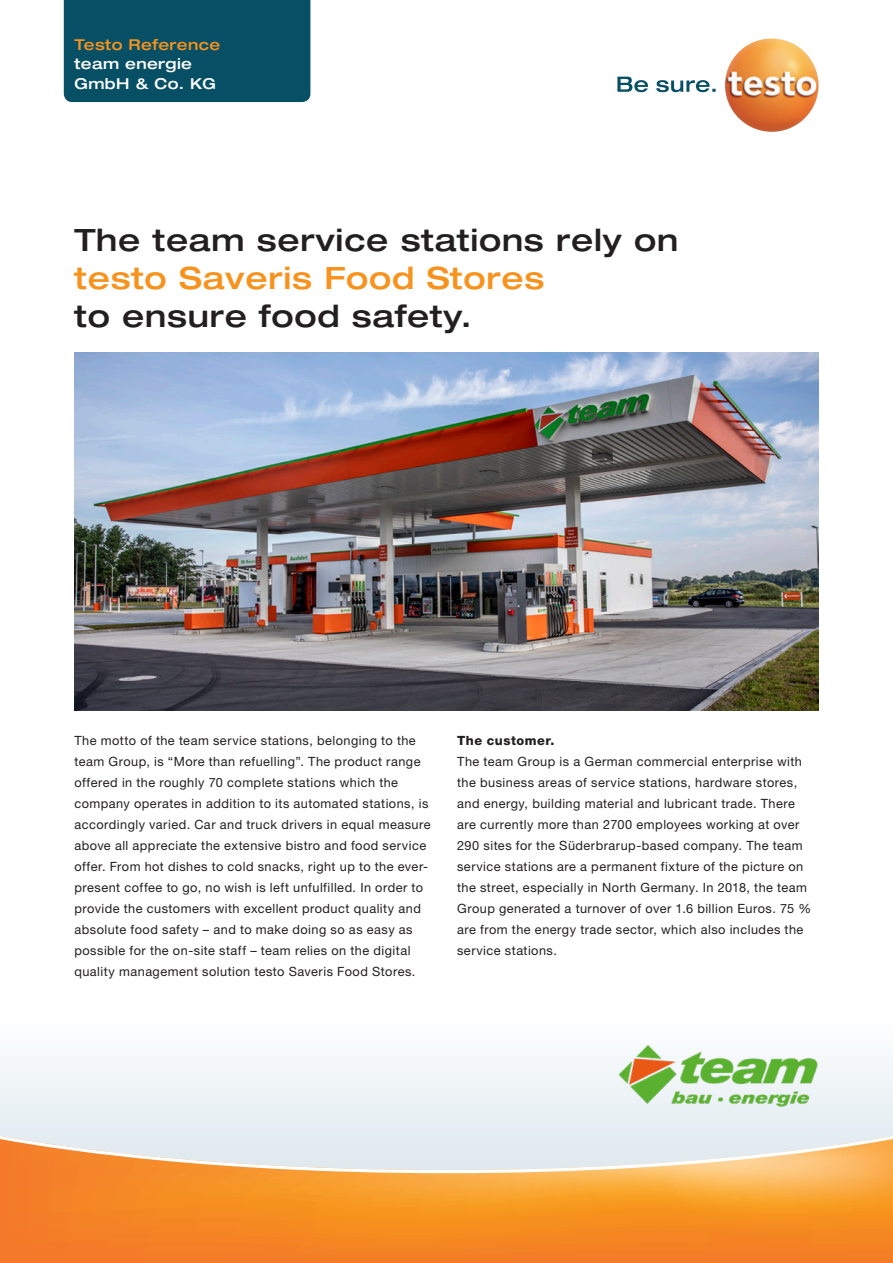
<style>
.page{position:relative;width:893px;height:1263px;background:#fff}
.page>*{position:absolute;margin:0;border:0;box-sizing:border-box;transform-origin:0 0}
.t1{font:500 expanded 30.75px "Helvetica Neue LTW1 G";letter-spacing:.025em;color:#231f20}
.t2{font:500 expanded 30.75px "Helvetica Neue LTW1 G";letter-spacing:.025em;color:#f7931d}
.t3{font:500 expanded 15px/19.5px "Helvetica Neue LTW1 G";letter-spacing:.025em;color:#fff}
.t4{font:500 expanded 15px "Helvetica Neue LTW1 G";letter-spacing:.025em;color:#f7931d}
.t5{font:12.75px/21px "Helvetica Neue LTW1 G";letter-spacing:.035em;color:#231f20}
.t6{font:800 12.75px "Helvetica Neue LTW1 G";letter-spacing:.04em;color:#231f20}
</style>
<div class="page">
<div style="left:0;top:1019px;width:893px;height:228px;background:#f1f6f8"></div>
<svg style="left:0;top:1131px;width:893px;height:132px"></svg>
<div style="left:64px;top:0;width:246px;height:102px;background:#074f64"></div>
<img style="left:74px;top:353px;width:745px;height:357px">
<svg style="left:617px;top:77px;width:99px;height:15px"></svg>
<img style="left:725px;top:38px;width:94px;height:94px;border-radius:47px">
<img style="left:618px;top:1045px;width:200px;height:62px">
<p class="t4" style="left:74px;top:35px;width:147px">Testo Reference</p>
<p class="t3" style="left:74px;top:54px;width:143px">team energie<br>GmbH &amp; Co. KG</p>
<h1 class="t1" style="left:74px;top:221px;width:605px">The team service stations rely on</h1>
<h1 class="t2" style="left:74px;top:259px;width:471px">testo Saveris Food Stores</h1>
<h1 class="t1" style="left:74px;top:297px;width:399px">to ensure food safety.</h1>
<p class="t5" style="left:74px;top:730px;width:358px">The motto of the team service stations, belonging to the team Group, is “More than refuelling”. The product range offered in the roughly 70 complete stations which the company operates in addition to its automated stations, is accordingly varied. Car and truck drivers in equal measure above all appreciate the extensive bistro and food service offer. From hot dishes to cold snacks, right up to the ever&shy;present coffee to go, no wish is left unfulfilled. In order to provide the customers with excellent product quality and absolute food safety – and to make doing so as easy as possible for the on-site staff – team relies on the digital quality management solution testo Saveris Food Stores.</p>
<p class="t6" style="left:457px;top:733px;width:99px">The customer.</p>
<p class="t5" style="left:457px;top:751px;width:356px">The team Group is a German commercial enterprise with the business areas of service stations, hardware stores, and energy, building material and lubricant trade. There are currently more than 2700 employees working at over 290 sites for the Süderbrarup-based company. The team service stations are a permanent fixture of the picture on the street, especially in North Germany. In 2018, the team Group generated a turnover of over 1.6 billion Euros. 75 % are from the energy trade sector, which also includes the service stations.</p>
</div>
